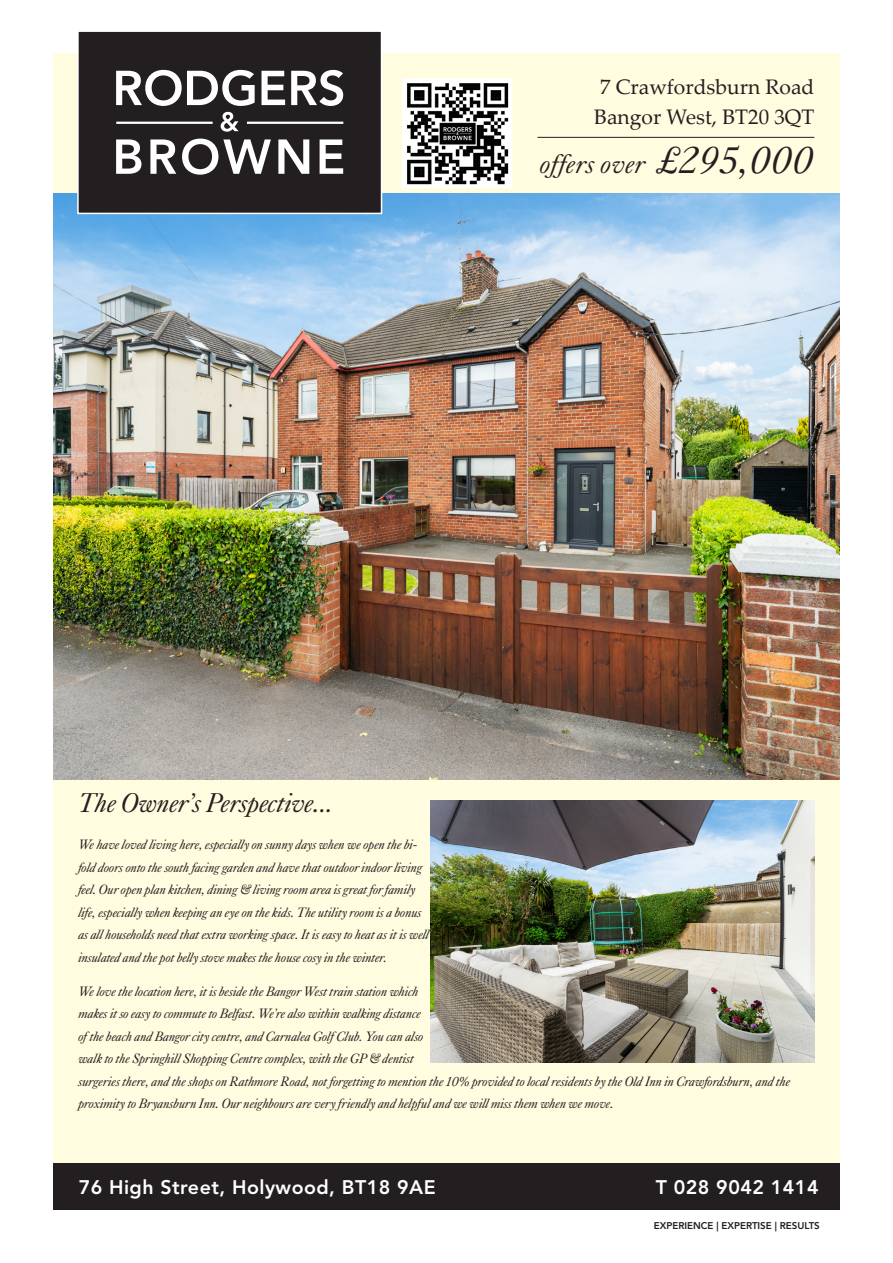
<style>
.page{position:relative;width:893px;height:1263px;background:#fff}
.page>*{position:absolute;margin:0;border:0;box-sizing:border-box;transform-origin:0 0}
.Main_Title{font:italic 27px "Kings Caslon Display Typo";color:#231f20}
.Main_Title-2{font:italic 27px "Kings Caslon Display Typo";letter-spacing:.025em;color:#231f20}
.t1{font:21px "Palatino Linotype";color:#231f20}
.t2{font:800 19.5px "Avenir LT Std";letter-spacing:.025em;color:#fff}
.t3{font:italic 13.5px/22.5px "Kings Caslon Display Typo";color:#231f20}
.Facts_Table_Text{font:800 9.75px "Avenir LT Std";color:#231f20}
.s1{font-size:39px}
</style>
<div class="page">
<div style="left:53px;top:53px;width:787px;height:1157px;background:#fffce0"></div>
<img style="left:53px;top:193px;width:787px;height:586px">
<div style="left:53px;top:1163px;width:787px;height:47px;background:#231f20"></div>
<img style="left:431px;top:800px;width:383px;height:262px">
<div style="left:76px;top:31px;width:307px;height:184px;background:#231f20"></div>
<svg style="left:116px;top:70px;width:227px;height:105px;background:#686666"></svg>
<hr style="left:116px;top:122px;width:97px;height:2px;background:#fff">
<hr style="left:247px;top:122px;width:96px;height:2px;background:#fff">
<hr style="left:537px;top:137px;width:277px;height:1px;background:#231f20">
<img style="left:402px;top:78px;width:109px;height:109px">
<p class="t1" style="left:600px;top:72px;width:216px">7 Crawfordsburn Road</p>
<p class="t1" style="left:594px;top:102px;width:221px">Bangor West, BT20 3QT</p>
<p class="Main_Title-2" style="left:541px;top:148px;width:275px">offers over <span class="s1">£295,000</span></p>
<p class="Main_Title" style="left:79px;top:787px;width:256px">The Owner’s Perspective...</p>
<p class="t3" style="left:79px;top:833px;width:352px">We have loved living here, especially on sunny days when we open the bi&shy;fold doors onto the south facing garden and have that outdoor indoor living feel. Our open plan kitchen, dining &amp; living room area is great for family life, especially when keeping an eye on the kids. The utility room is a bonus as all households need that extra working space. It is easy to heat as it is well insulated and the pot belly stove makes the house cosy in the winter.</p>
<p class="t3" style="left:79px;top:980px;width:713px">We love the location here, it is beside the Bangor West train station which<br>makes it so easy to commute to Belfast. We’re also within walking distance<br>of the beach and Bangor city centre, and Carnalea Golf Club. You can also<br>walk to the Springhill Shopping Centre complex, with the GP &amp; dentist<br>surgeries there, and the shops on Rathmore Road, not forgetting to mention the 10% provided to local residents by the Old Inn in Crawfordsburn, and the proximity to Bryansburn Inn. Our neighbours are very friendly and helpful and we will miss them when we move.</p>
<p class="t2" style="left:79px;top:1175px;width:359px">76 High Street, Holywood, BT18 9AE</p>
<p class="t2" style="left:656px;top:1175px;width:164px">T 028 9042 1414</p>
<p class="Facts_Table_Text" style="left:654px;top:1220px;width:168px">EXPERIENCE | EXPERTISE | RESULTS</p>
</div>
